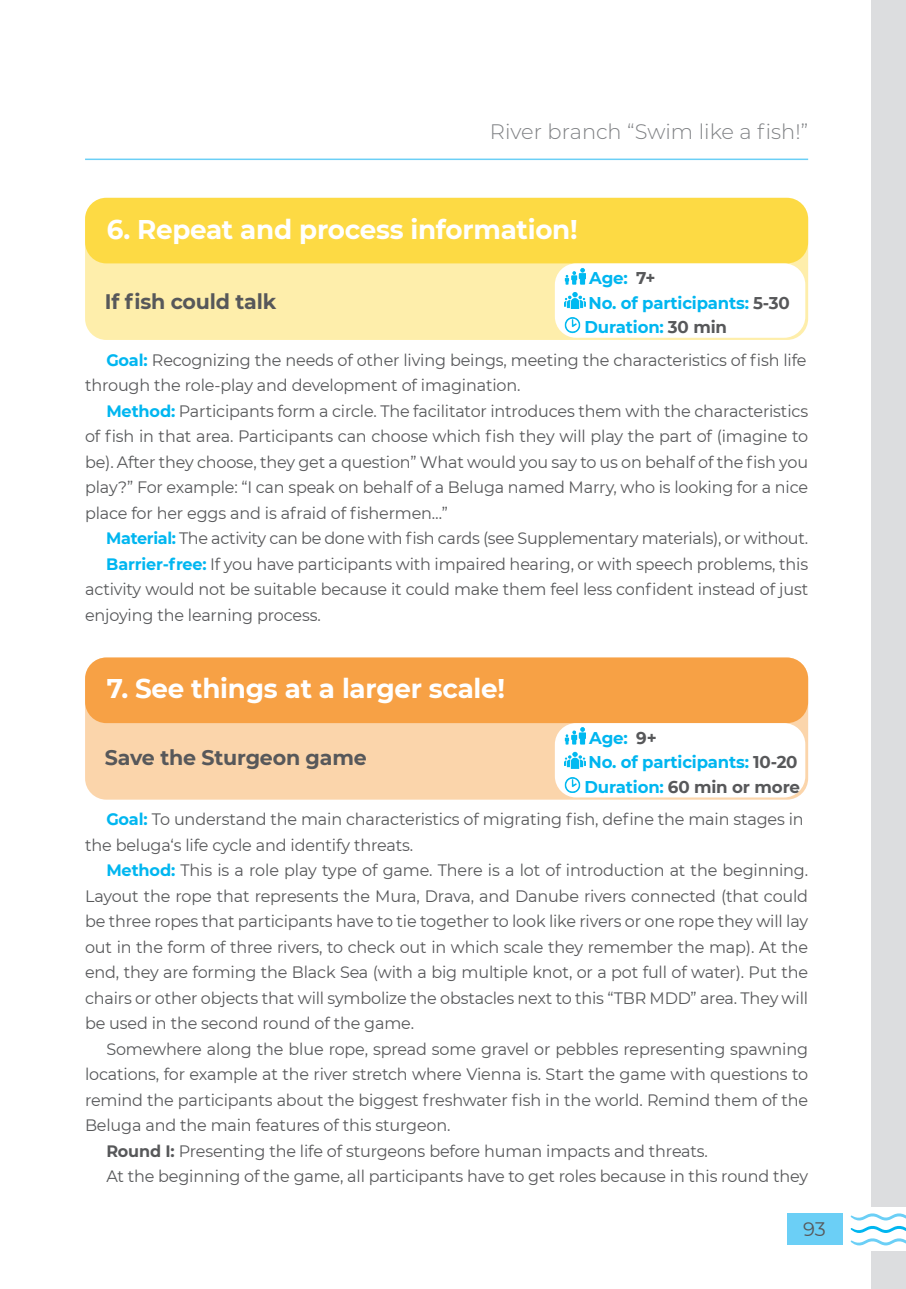
<style>
.page{position:relative;width:906px;height:1289px;background:#fff}
.page>*{position:absolute;margin:0;border:0;box-sizing:border-box;transform-origin:0 0}
.t1{font:700 27px "Montserrat";letter-spacing:-.01em;color:#fff}
.t2{font:700 21px "Montserrat";letter-spacing:-.01em;color:#57585a}
.t3{font:300 21px "Montserrat";color:#808285}
.t4{font:19.5px "Montserrat";color:#57585a}
.t5{font:700 16.95px/24.3px "Montserrat";letter-spacing:-.01em;color:#00b6f0}
.t6{font:16.5px/25.5px "Montserrat";letter-spacing:-.01em;color:#57585a}
.s1{color:#57585a}
.s2{font-weight:700;color:#00b6f0}
.s3{font-weight:700}
</style>
<div class="page">
<div style="left:787px;top:1213px;width:55px;height:32px;background:#6bcff6"></div>
<svg style="left:850px;top:1213px;width:56px;height:32px"></svg>
<div style="left:872px;top:1251px;width:34px;height:37px;background:#dcdddf"></div>
<div style="left:872px;top:0;width:34px;height:1205px;background:#dcdddf"></div>
<hr style="left:85px;top:158px;width:723px;height:2px;background:#6bcff6">
<div style="left:85px;top:657px;width:723px;height:142px;background:#fbd5ab;border-radius:21px"></div>
<div style="left:85px;top:657px;width:723px;height:66px;background:#f7a145;border-radius:21px"></div>
<div style="left:555px;top:723px;width:250px;height:74px;background:#fff;border-radius:21px"></div>
<img style="left:565px;top:727px;width:21px;height:17px">
<img style="left:565px;top:751px;width:20px;height:17px">
<img style="left:565px;top:777px;width:15px;height:15px">
<div style="left:85px;top:198px;width:723px;height:142px;background:#feeeab;border-radius:21px"></div>
<div style="left:85px;top:198px;width:723px;height:65px;background:#fdda44;border-radius:21px"></div>
<div style="left:555px;top:263px;width:250px;height:75px;background:#fff;border-radius:21px"></div>
<img style="left:565px;top:268px;width:21px;height:16px">
<img style="left:565px;top:292px;width:20px;height:17px">
<img style="left:565px;top:317px;width:15px;height:16px">
<p class="t3" style="left:490px;top:118px;width:320px">River branch “Swim like a fish!”</p>
<h1 class="t1" style="left:107px;top:209px;width:472px">6. Repeat and process information!</h1>
<p class="t2" style="left:105px;top:286px;width:173px">If fish could talk</p>
<p class="t5" style="left:584px;top:265px;width:207px">Age: <span class="s1">7+<br></span>No. of participants: <span class="s1">5-30<br></span>Duration: <span class="s1">30 min</span></p>
<p class="t6" style="left:85px;top:346px;width:723px;text-indent:21px"><span class="s2">Goal:</span> Recognizing the needs of other living beings, meeting the characteristics of fish life through the role-play and development of imagination.</p>
<p class="t6" style="left:85px;top:397px;width:724px;text-align:justify;text-indent:21px"><span class="s2">Method:</span> Participants form a circle. The facilitator introduces them with the characteristics of fish in that area. Participants can choose which fish they will play the part of (imagine to be). After they choose, they get a question” What would you say to us on behalf of the fish you play?” For example: “I can speak on behalf of a Beluga named Marry, who is looking for a nice place for her eggs and is afraid of fishermen…”</p>
<p class="t6" style="left:106px;top:525px;width:703px"><span class="s2">Material:</span> The activity can be done with fish cards (see Supplementary materials), or without.</p>
<p class="t6" style="left:106px;top:550px;width:703px"><span class="s2">Barrier-free:</span> If you have participants with impaired hearing, or with speech problems, this</p>
<p class="t6" style="left:85px;top:576px;width:724px">activity would not be suitable because it could make them feel less confident instead of just</p>
<p class="t6" style="left:85px;top:601px;width:237px">enjoying the learning process.</p>
<h1 class="t1" style="left:107px;top:669px;width:400px">7. See things at a larger scale!</h1>
<p class="t2" style="left:105px;top:742px;width:263px">Save the Sturgeon game</p>
<p class="t5" style="left:584px;top:725px;width:217px">Age: <span class="s1">9+<br></span>No. of participants: <span class="s1">10-20<br></span>Duration: <span class="s1">60 min or more</span></p>
<p class="t6" style="left:85px;top:805px;width:720px;text-indent:21px"><span class="s2">Goal:</span> To understand the main characteristics of migrating fish, define the main stages in the beluga‘s life cycle and identify threats.</p>
<p class="t6" style="left:85px;top:856px;width:724px;text-align:justify;text-indent:21px"><span class="s2">Method:</span> This is a role play type of game. There is a lot of introduction at the beginning.<br>Layout the rope that represents the Mura, Drava, and Danube rivers connected (that could be three ropes that participants have to tie together to look like rivers or one rope they will lay out in the form of three rivers, to check out in which scale they remember the map). At the end, they are forming the Black Sea (with a big multiple knot, or a pot full of water). Put the chairs or other objects that will symbolize the obstacles next to this “TBR MDD” area. They will be used in the second round of the game.</p>
<p class="t6" style="left:106px;top:1035px;width:703px">Somewhere along the blue rope, spread some gravel or pebbles representing spawning</p>
<p class="t6" style="left:85px;top:1060px;width:724px">locations, for example at the river stretch where Vienna is. Start the game with questions to</p>
<p class="t6" style="left:85px;top:1086px;width:724px">remind the participants about the biggest freshwater fish in the world. Remind them of the</p>
<p class="t6" style="left:85px;top:1111px;width:367px">Beluga and the main features of this sturgeon.</p>
<p class="t6" style="left:106px;top:1137px;width:603px"><span class="s3">Round I:</span> Presenting the life of sturgeons before human impacts and threats.</p>
<p class="t6" style="left:106px;top:1162px;width:703px">At the beginning of the game, all participants have to get roles because in this round they</p>
<p class="t4" style="left:803px;top:1215px;width:24px">93</p>
</div>
